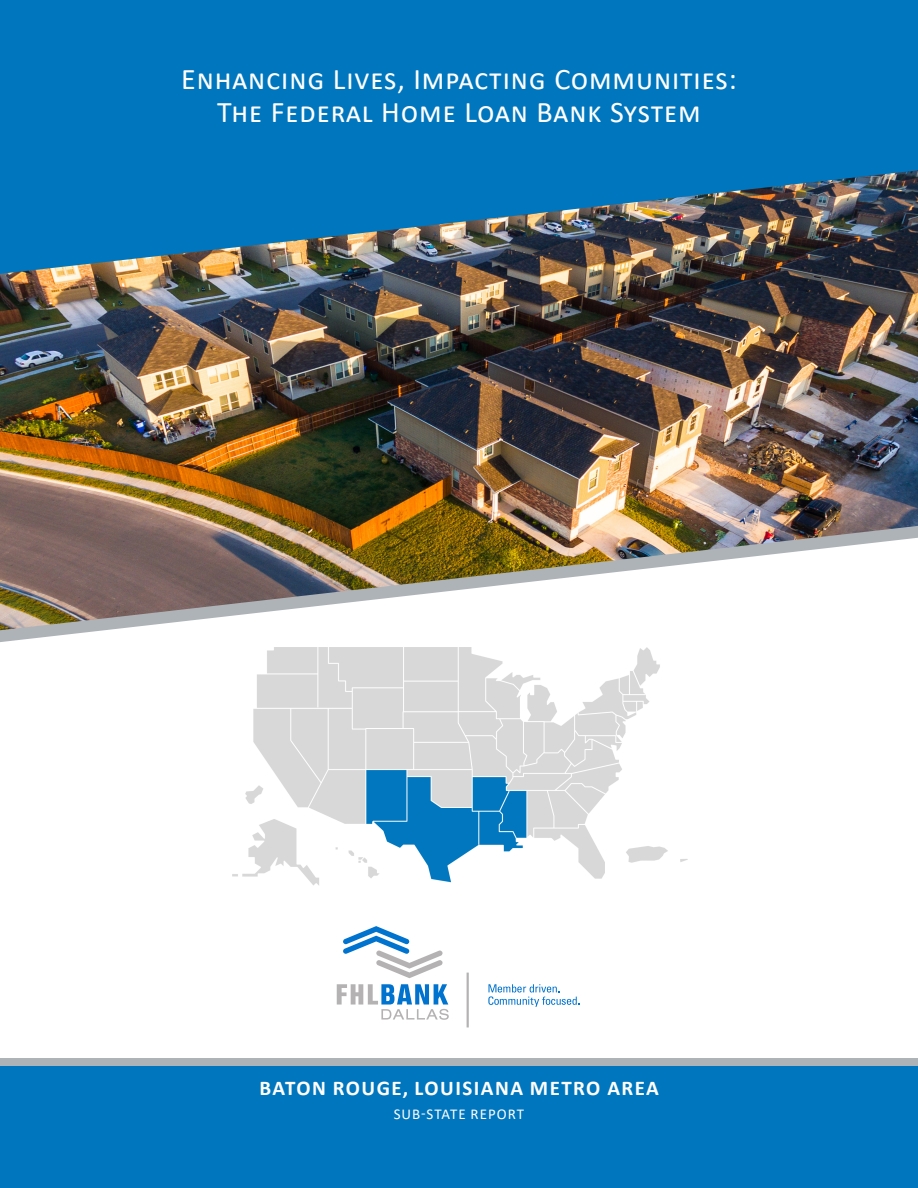
<style>
.page{position:relative;width:918px;height:1188px;background:#fff}
.page>*{position:absolute;margin:0;border:0;box-sizing:border-box;transform-origin:0 0}
.t1{font:30px "Calibri";letter-spacing:.03em;color:#fff}
.t2{font:700 21px "Calibri";letter-spacing:.07em;color:#fff}
.t3{font:15px "Calibri";letter-spacing:.07em;color:#fff}
</style>
<div class="page">
<img style="left:0;top:274px;width:918px;height:252px">
<svg style="left:0;top:0;width:918px;height:274px;background:#1371aa"></svg>
<img style="left:0;top:526px;width:918px;height:116px">
<div style="left:0;top:1062px;width:918px;height:126px;background:#0076be"></div>
<div style="left:0;top:1059px;width:918px;height:7px;background:#aeb3b8"></div>
<img style="left:227px;top:635px;width:464px;height:251px">
<svg style="left:488px;top:984px;width:92px;height:23px"></svg>
<svg style="left:337px;top:984px;width:112px;height:36px"></svg>
<svg style="left:343px;top:926px;width:100px;height:52px"></svg>
<hr style="left:467px;top:973px;width:2px;height:54px;background:#b4b2b2">
<p class="t1" style="left:181px;top:58px;width:557px">Enhancing Lives, Impacting Communities:</p>
<p class="t1" style="left:217px;top:91px;width:485px">The Federal Home Loan Bank System</p>
<p class="t2" style="left:260px;top:1073px;width:401px">BATON ROUGE, LOUISIANA METRO AREA</p>
<p class="t3" style="left:394px;top:1104px;width:132px">SUB-STATE REPORT</p>
</div>
